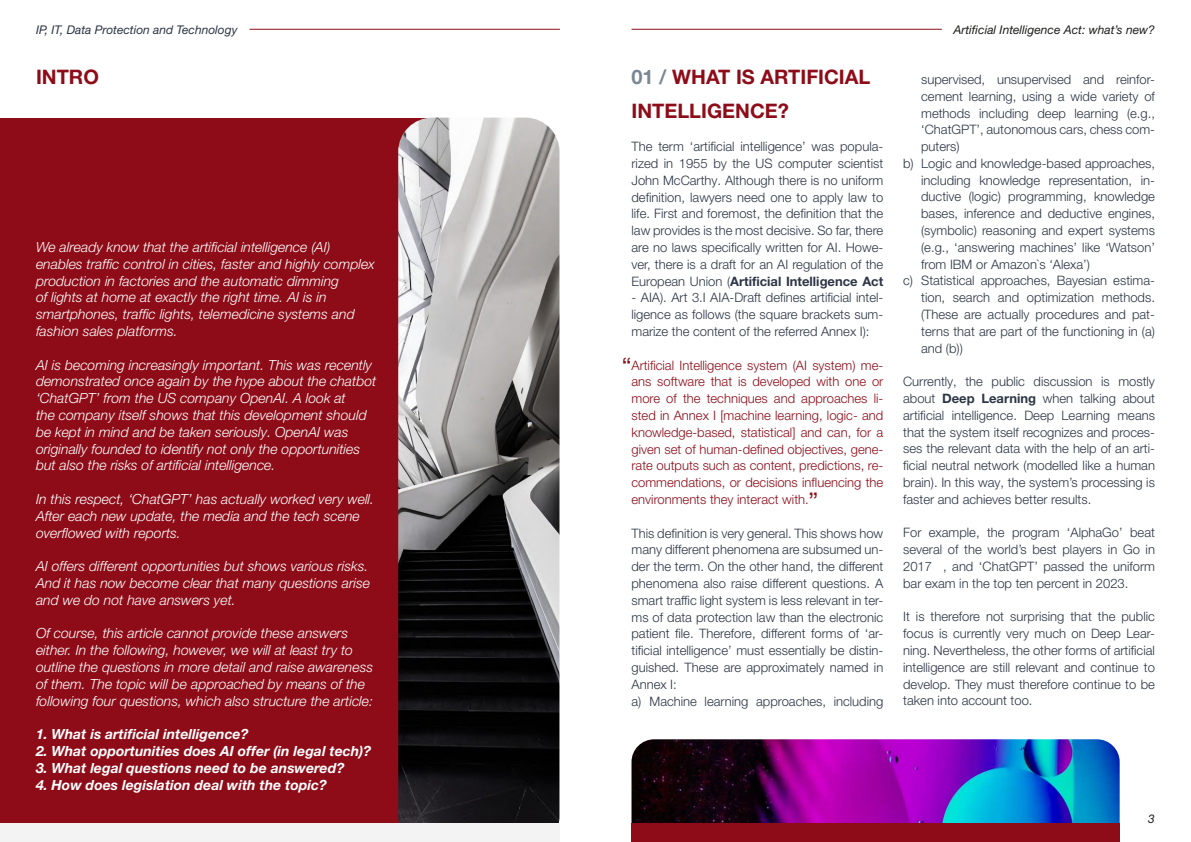
<style>
.page{position:relative;width:1191px;height:842px;background:#fff}
.page>*{position:absolute;margin:0;border:0;box-sizing:border-box;transform-origin:0 0}
.t1{font:23px "Helvetica Neue LT Pro";color:#8d0c18}
.t2{font:700 20px/33.6px "Helvetica Neue LT Pro";color:#8d0c18}
.t3{font:italic 300 14px/16.8px "Helvetica Neue LT Pro";color:#fff}
.t4{font:italic 700 14px "Helvetica Neue LT Pro";color:#fff}
.t5{font:300 13px/16.8px "Helvetica Neue LT Pro";color:#2b3544;text-align:justify}
.t6{font:300 13px/16.8px "Helvetica Neue LT Pro";color:#8d0c18;text-align:justify}
.t7{font:italic 12px "Helvetica Neue LT Pro";color:#1d1d1b}
.t8{font:italic 12px "Helvetica Neue LT Pro";color:#2b3544}
.s1{color:#798794}
.s2{font-weight:700}
</style>
<div class="page">
<hr style="left:250px;top:29px;width:310px;height:1px;background:#8d0c18">
<hr style="left:631px;top:29px;width:310px;height:1px;background:#8d0c18">
<div style="left:0;top:118px;width:479px;height:724px;background:#8d0c18"></div>
<img style="left:398px;top:118px;width:161px;height:705px">
<img style="left:631px;top:739px;width:488px;height:84px">
<div style="left:0;top:823px;width:559px;height:19px;background:#f3f3f4"></div>
<div style="left:631px;top:823px;width:488px;height:19px;background:#8d0c18"></div>
<p class="t8" style="left:36px;top:22px;width:203px">IP, IT, Data Protection and Technology</p>
<p class="t7" style="left:953px;top:22px;width:203px">Artificial Intelligence Act: what’s new?</p>
<h2 class="t2" style="left:36px;top:60px;width:64px">INTRO</h2>
<p class="t3" style="left:36px;top:238px;width:340px">We already know that the artificial intelligence (AI) enables traffic control in cities, faster and highly complex production in factories and the automatic dimming<br>of lights at home at exactly the right time. AI is in smartphones, traffic lights, telemedicine systems and fashion sales platforms.</p>
<p class="t3" style="left:36px;top:356px;width:342px">AI is becoming increasingly important. This was recently demonstrated once again by the hype about the chatbot ‘ChatGPT’ from the US company OpenAI. A look at<br>the company itself shows that this development should be kept in mind and be taken seriously. OpenAI was originally founded to identify not only the opportunities but also the risks of artificial intelligence.</p>
<p class="t3" style="left:36px;top:490px;width:339px">In this respect, ‘ChatGPT’ has actually worked very well.<br>After each new update, the media and the tech scene overflowed with reports.</p>
<p class="t3" style="left:36px;top:558px;width:335px">AI offers different opportunities but shows various risks.<br>And it has now become clear that many questions arise and we do not have answers yet.</p>
<p class="t3" style="left:36px;top:625px;width:339px">Of course, this article cannot provide these answers either. In the following, however, we will at least try to outline the questions in more detail and raise awareness of them. The topic will be approached by means of the following four questions, which also structure the article:</p>
<p class="t4" style="left:36px;top:726px;width:214px">1. What is artificial intelligence?</p>
<p class="t4" style="left:36px;top:742px;width:337px">2. What opportunities does AI offer (in legal tech)?</p>
<p class="t4" style="left:36px;top:759px;width:310px">3. What legal questions need to be answered?</p>
<p class="t4" style="left:36px;top:776px;width:292px">4. How does legislation deal with the topic?</p>
<h2 class="t2" style="left:631px;top:60px;width:240px"><span class="s1">01 /</span> WHAT IS ARTIFICIAL<br>INTELLIGENCE?</h2>
<p class="t5" style="left:631px;top:138px;width:253px">The term ‘artificial intelligence’ was popula&shy;rized in 1955 by the US computer scientist John McCarthy. Although there is no uniform definition, lawyers need one to apply law to life. First and foremost, the definition that the law provides is the most decisive. So far, there are no laws specifically written for AI. Howe&shy;ver, there is a draft for an AI regulation of the European Union (<span class="s2">Artificial Intelligence Act</span></p>
<p class="t5" style="left:631px;top:289px;width:253px">- AIA). Art 3.I AIA-Draft defines artificial intel&shy;ligence as follows (the square brackets sum&shy;marize the content of the referred Annex I):</p>
<p class="t6" style="left:631px;top:356px;width:253px">Artificial Intelligence system (AI system) me&shy;ans software that is developed with one or more of the techniques and approaches li&shy;sted in Annex I [machine learning, logic- and knowledge-based, statistical] and can, for a given set of human-defined objectives, gene&shy;rate outputs such as content, predictions, re&shy;commendations, or decisions influencing the environments they interact with.</p>
<p class="t5" style="left:631px;top:524px;width:253px;text-align:left">This definition is very general. This shows how many different phenomena are subsumed un&shy;der the term. On the other hand, the different phenomena also raise different questions. A smart traffic light system is less relevant in ter&shy;ms of data protection law than the electronic patient file. Therefore, different forms of ‘ar&shy;tificial intelligence’ must essentially be distin&shy;guished. These are approximately named in Annex I:<br>a) Machine learning approaches, including</p>
<h1 class="t1" style="left:621px;top:351px;width:11px">“</h1>
<h1 class="t1" style="left:808px;top:486px;width:11px">”</h1>
<p class="t5" style="left:921px;top:71px;width:235px">supervised, unsupervised and reinfor-</p>
<p class="t5" style="left:921px;top:87px;width:235px">cement learning, using a wide variety of</p>
<p class="t5" style="left:921px;top:104px;width:235px">methods including deep learning (e.g.,</p>
<p class="t5" style="left:921px;top:121px;width:235px">‘ChatGPT’, autonomous cars, chess com-</p>
<p class="t5" style="left:921px;top:138px;width:40px">puters)</p>
<p class="t5" style="left:903px;top:155px;width:253px">b) Logic and knowledge-based approaches,</p>
<p class="t5" style="left:921px;top:171px;width:235px">including knowledge representation, in-</p>
<p class="t5" style="left:921px;top:188px;width:235px">ductive (logic) programming, knowledge</p>
<p class="t5" style="left:921px;top:205px;width:235px">bases, inference and deductive engines,</p>
<p class="t5" style="left:921px;top:222px;width:235px">(symbolic) reasoning and expert systems</p>
<p class="t5" style="left:921px;top:239px;width:235px">(e.g., ‘answering machines’ like ‘Watson’</p>
<p class="t5" style="left:921px;top:255px;width:170px">from IBM or Amazon`s ‘Alexa’)</p>
<p class="t5" style="left:903px;top:272px;width:253px">c) Statistical approaches, Bayesian estima-</p>
<p class="t5" style="left:921px;top:289px;width:235px">tion, search and optimization methods.</p>
<p class="t5" style="left:921px;top:306px;width:235px">(These are actually procedures and pat-</p>
<p class="t5" style="left:921px;top:323px;width:235px">terns that are part of the functioning in (a)</p>
<p class="t5" style="left:921px;top:339px;width:43px">and (b))</p>
<p class="t5" style="left:903px;top:373px;width:253px">Currently, the public discussion is mostly about <span class="s2">Deep Learning</span> when talking about artificial intelligence. Deep Learning means that the system itself recognizes and proces&shy;ses the relevant data with the help of an arti&shy;ficial neutral network (modelled like a human brain). In this way, the system’s processing is faster and achieves better results.</p>
<p class="t5" style="left:903px;top:524px;width:253px">For example, the program ‘AlphaGo’ beat several of the world’s best players in Go in 2017 , and ‘ChatGPT’ passed the uniform bar exam in the top ten percent in 2023.</p>
<p class="t5" style="left:903px;top:608px;width:253px">It is therefore not surprising that the public focus is currently very much on Deep Lear&shy;ning. Nevertheless, the other forms of artificial intelligence are still relevant and continue to develop. They must therefore continue to be taken into account too.</p>
<p class="t7" style="left:1148px;top:812px;width:8px">3</p>
</div>
